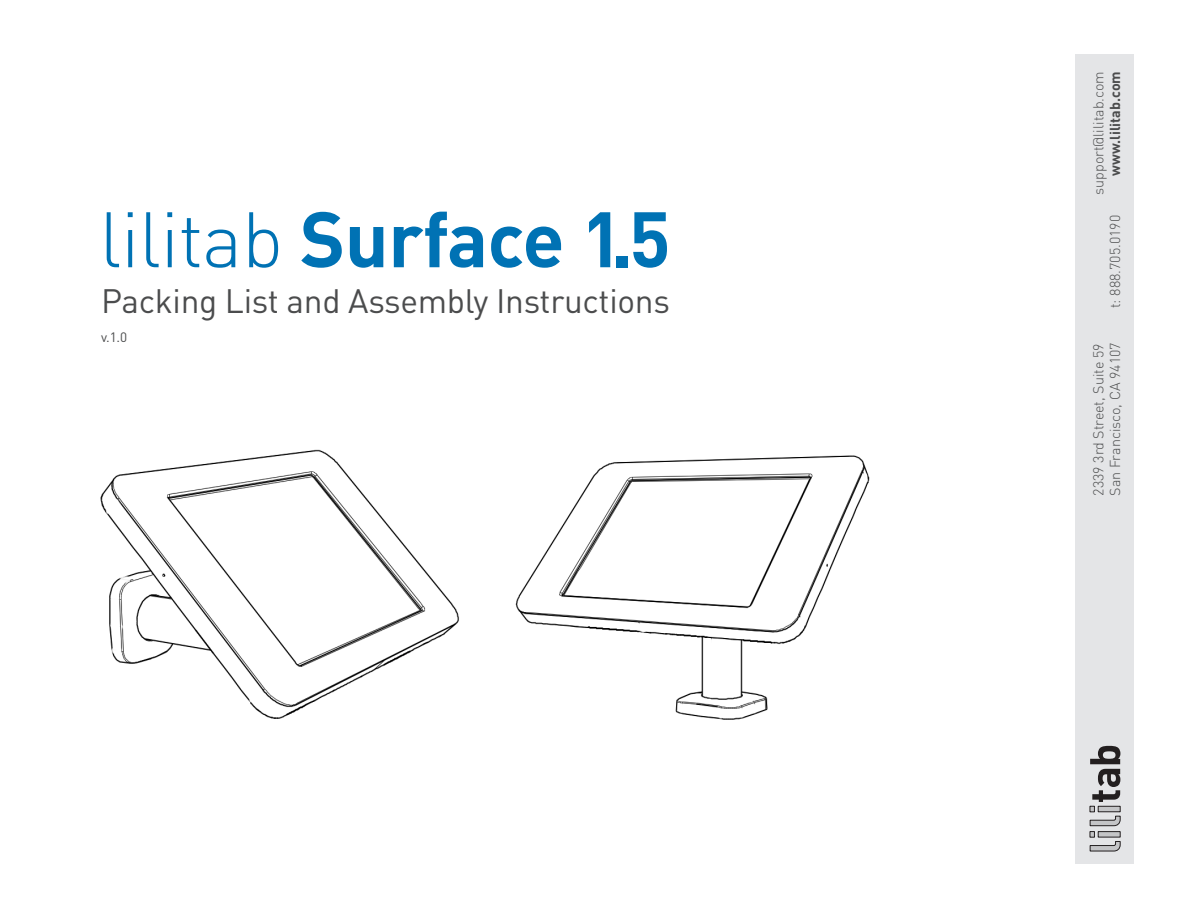
<style>
.page{position:relative;width:1188px;height:918px;background:#fff}
.page>*{position:absolute;margin:0;border:0;box-sizing:border-box;transform-origin:0 0}
.t1{font:700 77.25px "DIN";color:#0072b4}
.t2{font:33.45px "DIN";letter-spacing:-.01em;color:#4b4c4d}
.t3{font:300 14.25px "DIN";color:#4b4c4d}
.t4{font:700 14.25px "DIN";color:#4b4c4d}
.t5{font:13.5px "DIN";color:#4b4c4d}
.s1{font-weight:300}
</style>
<div class="page">
<div style="left:1076px;top:54px;width:58px;height:810px;background:#e4e5e7"></div>
<svg style="left:1089px;top:746px;width:32px;height:105px"></svg>
<img style="left:100px;top:449px;width:359px;height:270px">
<img style="left:515px;top:455px;width:355px;height:265px">
<h1 class="t1" style="left:99px;top:189px;width:573px"><span class="s1">lilitab</span> Surface 1.5</h1>
<h2 class="t2" style="left:101px;top:280px;width:570px">Packing List and Assembly Instructions</h2>
<p class="t5" style="left:101px;top:328px;width:27px">v.1.0</p>
<p class="t4" style="left:1106px;top:176px;width:106px;rotate:-90deg">www.lilitab.com</p>
<p class="t3" style="left:1090px;top:195px;width:125px;rotate:-90deg">support@lilitab.com</p>
<p class="t3" style="left:1106px;top:308px;width:95px;rotate:-90deg">t: 888.705.0190</p>
<p class="t3" style="left:1106px;top:496px;width:155px;rotate:-90deg">San Francisco, CA 94107</p>
<p class="t3" style="left:1090px;top:496px;width:154px;rotate:-90deg">2339 3rd Street, Suite 59</p>
</div>
